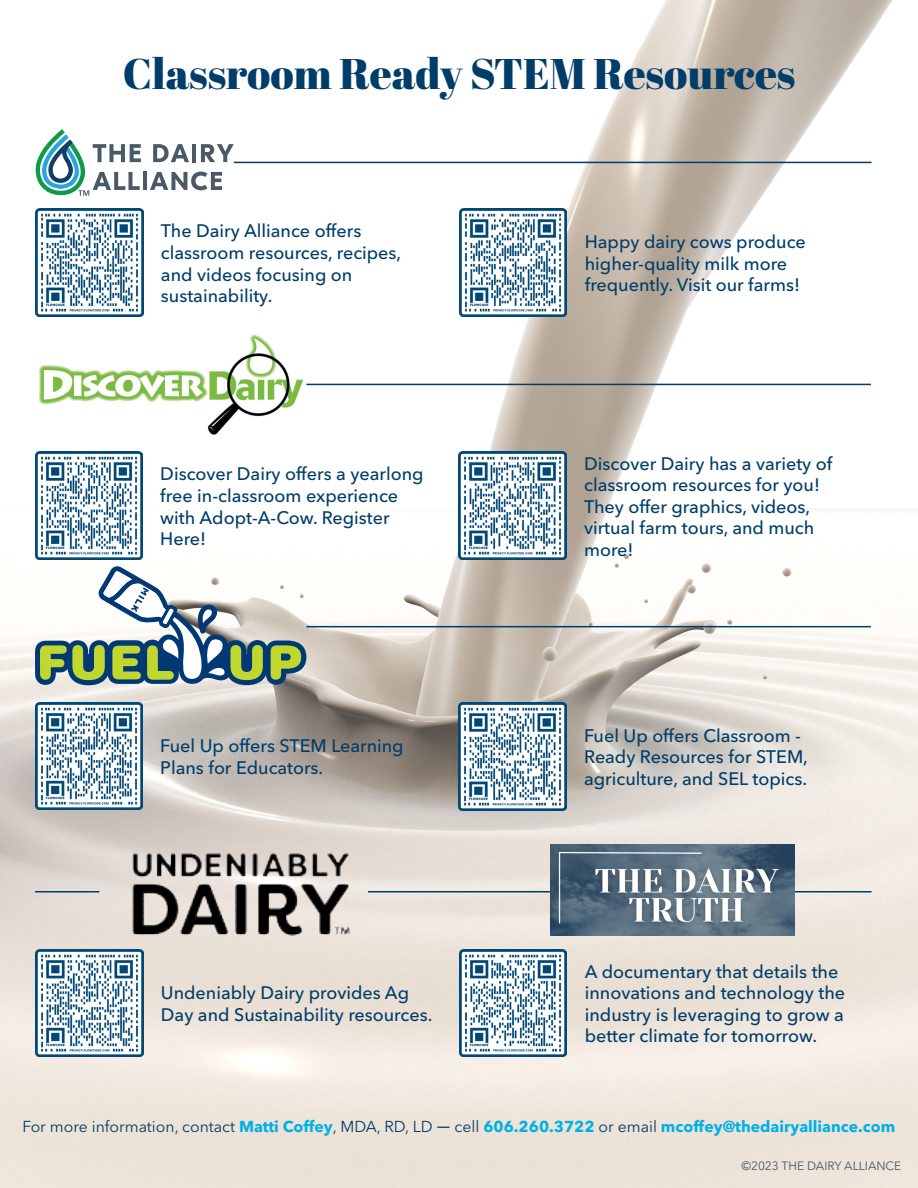
<style>
.page{position:relative;width:918px;height:1188px;background:#fff}
.page>*{position:absolute;margin:0;border:0;box-sizing:border-box;transform-origin:0 0}
.t1{font:42.9px "Abril Fatface";color:#003d69}
.t2{font:500 18px/21.6px "Avenir Next LT Pro";color:#003d69}
.t3{font:700 15.75px "Avenir Next LT Pro";color:#00b1e5}
.t4{font:12px "Avenir Next LT Pro";color:#475865}
.s1{font-weight:400;color:#003d69}
.s2{font-family:"Gotham";font-weight:400;color:#003d69}
</style>
<div class="page">
<img style="left:0;top:0;width:918px;height:1188px">
<hr style="left:368px;top:891px;width:504px;height:1px;background:#003d69">
<svg style="left:153px;top:144px;width:36px;height:18px"></svg>
<hr style="left:192px;top:144px;width:4px;height:18px;background:#495a66">
<svg style="left:201px;top:144px;width:33px;height:18px"></svg>
<hr style="left:143px;top:172px;width:4px;height:18px;background:#495a66">
<svg style="left:150px;top:172px;width:72px;height:18px"></svg>
<svg style="left:36px;top:129px;width:105px;height:67px"></svg>
<svg style="left:35px;top:566px;width:271px;height:119px"></svg>
<img style="left:35px;top:330px;width:271px;height:109px">
<img style="left:550px;top:845px;width:244px;height:91px">
<img style="left:36px;top:209px;width:107px;height:107px">
<img style="left:459px;top:209px;width:108px;height:108px">
<hr style="left:234px;top:162px;width:638px;height:1px;background:#003d69">
<hr style="left:306px;top:384px;width:565px;height:1px;background:#003d69">
<img style="left:35px;top:452px;width:107px;height:107px">
<img style="left:458px;top:452px;width:108px;height:108px">
<hr style="left:306px;top:626px;width:565px;height:1px;background:#003d69">
<img style="left:35px;top:703px;width:107px;height:107px">
<img style="left:458px;top:703px;width:108px;height:107px">
<img style="left:99px;top:845px;width:269px;height:91px">
<img style="left:36px;top:949px;width:107px;height:108px">
<img style="left:459px;top:949px;width:107px;height:108px">
<hr style="left:35px;top:891px;width:64px;height:1px;background:#003d69">
<h1 class="t1" style="left:123px;top:43px;width:674px">Classroom Ready STEM Resources</h1>
<p class="t2" style="left:161px;top:220px;width:242px">The Dairy Alliance offers classroom resources, recipes, and videos focusing on sustainability.</p>
<p class="t2" style="left:585px;top:231px;width:223px">Happy dairy cows produce higher-quality milk more frequently. Visit our farms!</p>
<p class="t2" style="left:160px;top:463px;width:265px">Discover Dairy offers a yearlong free in-classroom experience with Adopt-A-Cow. Register<br>Here!</p>
<p class="t2" style="left:584px;top:452px;width:250px">Discover Dairy has a variety of classroom resources for you!<br>They offer graphics, videos, virtual farm tours, and much more!</p>
<p class="t2" style="left:160px;top:735px;width:245px">Fuel Up offers STEM Learning<br>Plans for Educators.</p>
<p class="t2" style="left:584px;top:725px;width:225px">Fuel Up offers Classroom -<br>Ready Resources for STEM, agriculture, and SEL topics.</p>
<p class="t2" style="left:161px;top:982px;width:273px">Undeniably Dairy provides Ag<br>Day and Sustainability resources.</p>
<p class="t2" style="left:585px;top:960px;width:262px">A documentary that details the innovations and technology the industry is leveraging to grow a better climate for tomorrow.</p>
<p class="t3" style="left:23px;top:1116px;width:874px"><span class="s1">For more information, contact</span> Matti Coffey<span class="s1">, MDA, RD, LD</span> <span class="s2">—</span> <span class="s1">cell</span> 606.260.3722 <span class="s1">or email</span> mcoffey@thedairyalliance.com</p>
<p class="t4" style="left:741px;top:1158px;width:161px">©2023 THE DAIRY ALLIANCE</p>
</div>
